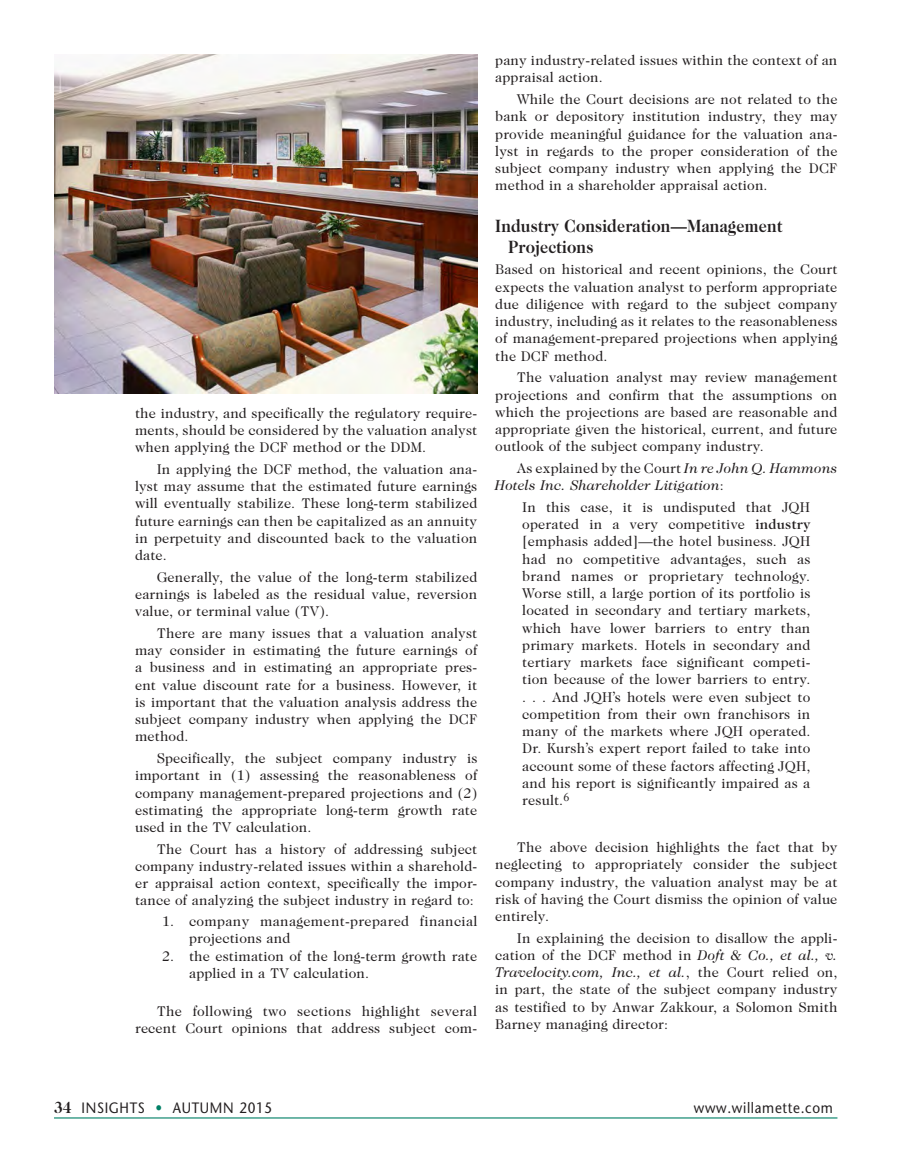
<style>
.page{position:relative;width:905px;height:1175px;background:#fff}
.page>*{position:absolute;margin:0;border:0;box-sizing:border-box;transform-origin:0 0}
.Subhead_Third{font:700 18px/21px "Caslon Two Twenty Four";letter-spacing:.01em;color:#231f20;scale:.9 1}
.t1{font:15px "Stone Sans";letter-spacing:.05em;color:#231f20;scale:.9 1}
.body{font:14.25px/17.2px "Caslon Two Twenty Four";letter-spacing:.01em;color:#231f20;text-align:justify}
.Quotation{font:14.25px/17.2px "Caslon Two Twenty Four";letter-spacing:.01em;color:#231f20;text-align:justify}
.body__Intro_Paragr{font:14.25px/17.2px "Caslon Two Twenty Four";letter-spacing:.01em;color:#231f20;text-align:justify}
.body_w_bullets{font:14.25px/16.5px "Caslon Two Twenty Four";letter-spacing:.01em;color:#231f20}
.body-2{font:italic 14.25px/17.2px "Caslon Two Twenty Four";letter-spacing:.01em;color:#231f20}
.s1{font-style:normal}
.s2{font-weight:500}
.s3{font-style:italic}
.s4{font-family:"Caslon Two Twenty Four";font-weight:700;font-size:16.5px}
.s5{color:#008066}
</style>
<div class="page">
<hr style="left:54px;top:1117px;width:783px;height:1px;background:#008066">
<img style="left:54px;top:54px;width:424px;height:339px">
<p class="body" style="left:135px;top:404px;width:344px">the industry, and specifically the regulatory require&shy;ments, should be considered by the valuation analyst when applying the DCF method or the DDM.</p>
<p class="body" style="left:135px;top:460px;width:344px;text-indent:22px">In applying the DCF method, the valuation ana&shy;lyst may assume that the estimated future earnings will eventually stabilize. These long-term stabilized future earnings can then be capitalized as an annuity in perpetuity and discounted back to the valuation date.</p>
<p class="body" style="left:135px;top:568px;width:344px;text-indent:22px">Generally, the value of the long-term stabilized earnings is labeled as the residual value, reversion value, or terminal value (TV).</p>
<p class="body" style="left:135px;top:624px;width:344px;text-indent:22px">There are many issues that a valuation analyst may consider in estimating the future earnings of a business and in estimating an appropriate pres&shy;ent value discount rate for a business. However, it is important that the valuation analysis address the subject company industry when applying the DCF method.</p>
<p class="body" style="left:135px;top:749px;width:344px;text-indent:22px">Specifically, the subject company industry is important in (1) assessing the reasonableness of company management-prepared projections and (2) estimating the appropriate long-term growth rate used in the TV calculation.</p>
<p class="body" style="left:135px;top:840px;width:343px;text-indent:22px">The Court has a history of addressing subject company industry-related issues within a sharehold&shy;er appraisal action context, specifically the impor&shy;tance of analyzing the subject industry in regard to:</p>
<p class="body_w_bullets" style="left:189px;top:912px;width:290px;text-indent:-27px">1. company management-prepared financial projections and</p>
<p class="body_w_bullets" style="left:189px;top:948px;width:289px;text-indent:-27px">2. the estimation of the long-term growth rate applied in a TV calculation.</p>
<p class="body" style="left:135px;top:1002px;width:343px;text-align:right">The following two sections highlight several recent Court opinions that address subject com-</p>
<p class="body" style="left:495px;top:52px;width:343px">pany industry-related issues within the context of an appraisal action.</p>
<p class="body" style="left:495px;top:90px;width:344px;text-indent:22px">While the Court decisions are not related to the bank or depository institution industry, they may provide meaningful guidance for the valuation ana&shy;lyst in regards to the proper consideration of the subject company industry when applying the DCF method in a shareholder appraisal action.</p>
<p class="Subhead_Third" style="left:508px;top:215px;width:306px;text-indent:-13px">Industry Consideration—Management<br>Projections</p>
<p class="body__Intro_Paragr" style="left:495px;top:261px;width:344px">Based on historical and recent opinions, the Court expects the valuation analyst to perform appropriate due diligence with regard to the subject company industry, including as it relates to the reasonableness of management-prepared projections when applying the DCF method.</p>
<p class="body" style="left:495px;top:369px;width:344px;text-indent:22px">The valuation analyst may review management projections and confirm that the assumptions on which the projections are based are reasonable and appropriate given the historical, current, and future outlook of the subject company industry.</p>
<p class="body-2" style="left:495px;top:459px;width:344px;text-indent:22px"><span class="s1">As explained by the Court</span> In re John Q. Hammons<br>Hotels Inc. Shareholder Litigation<span class="s1">:</span></p>
<p class="Quotation" style="left:522px;top:498px;width:290px">In this case, it is undisputed that JQH operated in a very competitive <span class="s2">industry </span>[emphasis added]—the hotel business. JQH had no competitive advantages, such as brand names or proprietary technology.<br>Worse still, a large portion of its portfolio is located in secondary and tertiary markets, which have lower barriers to entry than primary markets. Hotels in secondary and tertiary markets face significant competi&shy;tion because of the lower barriers to entry. . . . And JQH’s hotels were even subject to competition from their own franchisors in many of the markets where JQH operated.<br>Dr. Kursh’s expert report failed to take into account some of these factors affecting JQH, and his report is significantly impaired as a result.<sup>6</sup></p>
<p class="body" style="left:495px;top:838px;width:344px;text-indent:22px">The above decision highlights the fact that by neglecting to appropriately consider the subject company industry, the valuation analyst may be at risk of having the Court dismiss the opinion of value entirely.</p>
<p class="body" style="left:495px;top:929px;width:344px;text-indent:22px">In explaining the decision to disallow the appli&shy;cation of the DCF method in <span class="s3">Doft &amp; Co., et al., v.<br>Travelocity.com, Inc., et al.</span>, the Court relied on, in part, the state of the subject company industry as testified to by Anwar Zakkour, a Solomon Smith Barney managing director:</p>
<p class="t1" style="left:54px;top:1098px;width:244px"><span class="s4">34</span> INSIGHTS <span class="s5">•</span> AUTUMN 2015</p>
<p class="t1" style="left:693px;top:1098px;width:156px">www.willamette. com</p>
</div>
